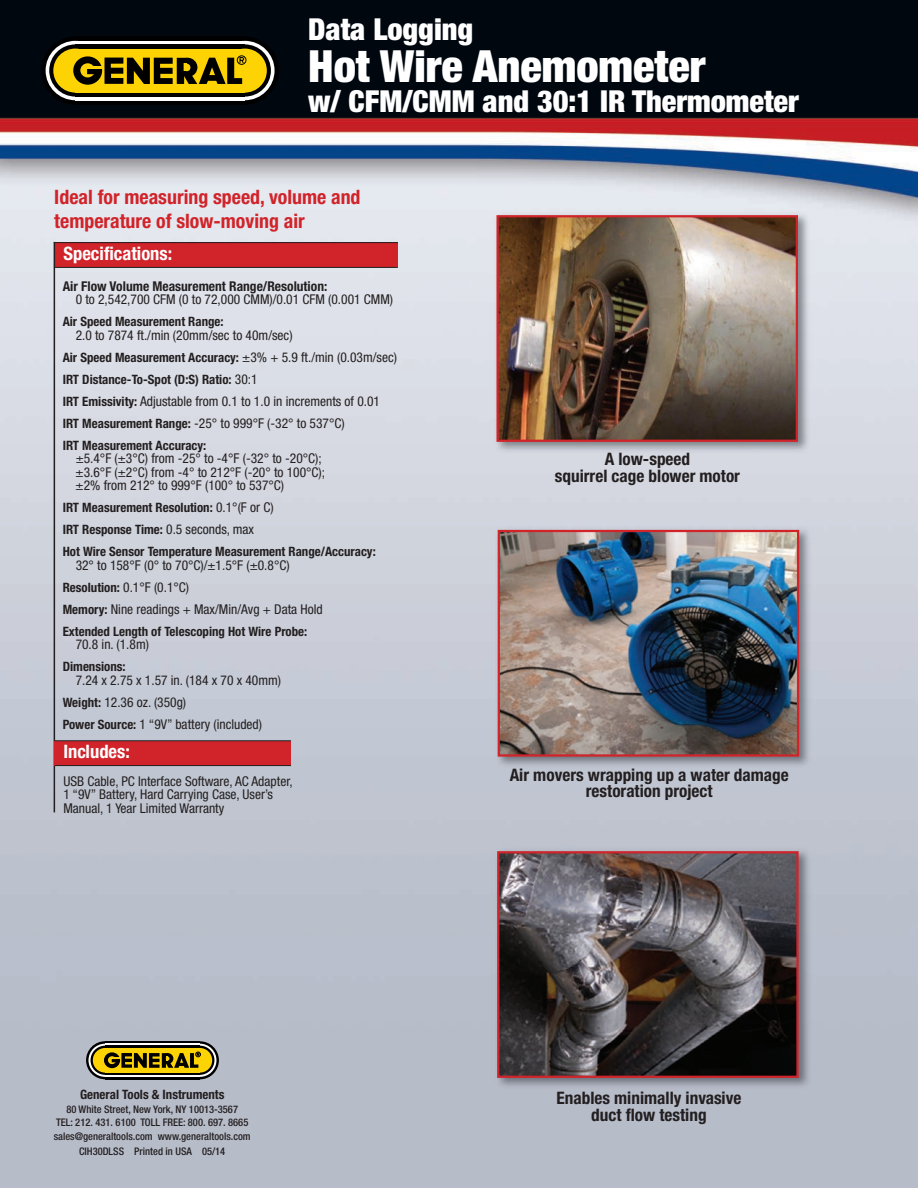
<style>
.page{position:relative;width:918px;height:1188px;background:#fff}
.page>*{position:absolute;margin:0;border:0;box-sizing:border-box;transform-origin:0 0}
.t1{font:900 condensed 44.4px "Helvetica Neue";color:#fff}
.t2{font:900 condensed 30.3px "Helvetica Neue";color:#fff}
.t3{font:700 condensed 19.8px/24px "Helvetica Neue";color:#d1232a}
.t4{font:700 condensed 18.6px "Helvetica Neue";color:#fff}
.t5{font:700 condensed 18.45px "Helvetica Neue";color:#fff}
.t6{font:700 condensed 17.25px/16.5px "Helvetica Neue";color:#231f20;text-align:center}
.t7{font:condensed 13.5px/22px "Helvetica Neue";color:#231f20}
.t8{font:700 condensed 13.5px "Helvetica Neue";color:#231f20}
.t9{font:700 condensed 12.9px/22px "Helvetica Neue";color:#231f20}
.t10{font:500 condensed 10.5px/13.5px "Helvetica Neue";color:#231f20;text-align:center}
.s1{font-weight:400;font-size:13.5px}
.s2{font-weight:700;font-size:12.9px}
</style>
<div class="page">
<img style="left:0;top:0;width:918px;height:1188px">
<div style="left:54px;top:242px;width:344px;height:25px;background:#d1232a"></div>
<hr style="left:54px;top:267px;width:344px;height:1px;background:#231f20">
<hr style="left:54px;top:242px;width:344px;height:1px;background:#231f20">
<hr style="left:54px;top:242px;width:1px;height:570px;background:#231f20">
<img style="left:491px;top:844px;width:324px;height:251px">
<img style="left:500px;top:854px;width:296px;height:221px">
<div style="left:497px;top:851px;width:302px;height:227px;border:2px solid #d1232a"></div>
<img style="left:490px;top:208px;width:324px;height:251px">
<img style="left:499px;top:218px;width:296px;height:221px">
<div style="left:496px;top:215px;width:302px;height:227px;border:2px solid #d1232a"></div>
<img style="left:492px;top:523px;width:324px;height:251px">
<img style="left:501px;top:533px;width:295px;height:221px">
<div style="left:498px;top:530px;width:301px;height:227px;border:2px solid #d1232a"></div>
<div style="left:41px;top:36px;width:68px;height:69px;background:#000001;border-radius:50%"></div>
<div style="left:211px;top:37px;width:68px;height:68px;background:#000001;border-radius:50%"></div>
<div style="left:75px;top:37px;width:170px;height:68px;background:#000001"></div>
<div style="left:46px;top:41px;width:59px;height:59px;background:#fff;border-radius:50%"></div>
<svg style="left:215px;top:41px;width:60px;height:59px"></svg>
<div style="left:75px;top:41px;width:170px;height:59px;background:#fff"></div>
<svg style="left:49px;top:44px;width:52px;height:53px"></svg>
<svg style="left:219px;top:44px;width:52px;height:53px"></svg>
<div style="left:75px;top:44px;width:170px;height:53px;background:#000001"></div>
<div style="left:53px;top:49px;width:44px;height:44px;background:#fed304;border-radius:50%"></div>
<div style="left:75px;top:49px;width:170px;height:44px;background:#fed304"></div>
<div style="left:223px;top:49px;width:44px;height:44px;background:#fed304;border-radius:50%"></div>
<div style="left:73px;top:56px;width:29px;height:29px;background:#000001;border-radius:50%"></div>
<div style="left:80px;top:63px;width:15px;height:14px;background:#fed304;border-radius:50%"></div>
<div style="left:237px;top:55px;width:9px;height:10px;border:1px solid #000001;border-radius:50%"></div>
<svg style="left:86px;top:57px;width:158px;height:27px"></svg>
<svg style="left:86px;top:1041px;width:38px;height:38px"></svg>
<svg style="left:181px;top:1041px;width:38px;height:38px"></svg>
<svg style="left:105px;top:1041px;width:95px;height:38px"></svg>
<svg style="left:89px;top:1044px;width:33px;height:33px"></svg>
<svg style="left:183px;top:1044px;width:33px;height:33px"></svg>
<svg style="left:105px;top:1044px;width:95px;height:33px"></svg>
<svg style="left:91px;top:1046px;width:29px;height:29px"></svg>
<svg style="left:185px;top:1046px;width:29px;height:29px"></svg>
<div style="left:105px;top:1046px;width:95px;height:29px;background:#000001"></div>
<div style="left:93px;top:1048px;width:24px;height:25px;background:#fed304;border-radius:50%"></div>
<div style="left:105px;top:1048px;width:95px;height:25px;background:#fed304"></div>
<div style="left:188px;top:1048px;width:24px;height:25px;background:#fed304;border-radius:50%"></div>
<svg style="left:104px;top:1052px;width:16px;height:16px"></svg>
<div style="left:108px;top:1056px;width:8px;height:8px;background:#fed304;border-radius:50%"></div>
<svg style="left:111px;top:1052px;width:90px;height:16px"></svg>
<div style="left:55px;top:741px;width:236px;height:24px;background:#d1232a"></div>
<hr style="left:55px;top:765px;width:236px;height:1px;background:#231f20">
<hr style="left:55px;top:740px;width:236px;height:1px;background:#231f20">
<h2 class="t2" style="left:308px;top:5px;width:167px">Data Logging</h2>
<h1 class="t1" style="left:308px;top:30px;width:399px">Hot Wire Anemometer</h1>
<h2 class="t2" style="left:308px;top:77px;width:492px">w/ CFM/CMM and 30:1 IR Thermometer</h2>
<h3 class="t3" style="left:54px;top:187px;width:308px">Ideal for measuring speed, volume and temperature of slow-moving air</h3>
<h3 class="t5" style="left:64px;top:247px;width:110px">Specifications:</h3>
<p class="t8" style="left:63px;top:275px;width:266px">Air Flow Volume Measurement Range/Resolution:</p>
<p class="t7" style="left:76px;top:290px;width:319px">0 to 2,542,700 CFM (0 to 72,000 CMM)/0.01 CFM (0.001 CMM)</p>
<p class="t9" style="left:63px;top:312px;width:162px">Air Speed Measurement Range:</p>
<p class="t7" style="left:76px;top:325px;width:218px">2.0 to 7874 ft./min (20mm/sec to 40m/sec)</p>
<p class="t9" style="left:63px;top:347px;width:336px">Air Speed Measurement Accuracy: <span class="s1">±3% + 5.9 ft./min (0.03m/sec)<br></span>IRT Distance-To-Spot (D:S) Ratio: <span class="s1">30:1</span></p>
<p class="t7" style="left:63px;top:391px;width:319px"><span class="s2">IRT Emissivity:</span> Adjustable from 0.1 to 1.0 in increments of 0.01<br><span class="s2">IRT Measurement Range:</span> -25° to 999°F (-32° to 537°C)</p>
<p class="t9" style="left:63px;top:435px;width:145px">IRT Measurement Accuracy:</p>
<p class="t7" style="left:76px;top:453px;width:251px;line-height:13.5px">±5.4°F (±3°C) from -25° to -4°F (-32° to -20°C); ±3.6°F (±2°C) from -4° to 212°F (-20° to 100°C); ±2% from 212° to 999°F (100° to 537°C)</p>
<p class="t9" style="left:63px;top:498px;width:315px">IRT Measurement Resolution: <span class="s1">0.1°(F or C)<br></span>IRT Response Time: <span class="s1">0.5 seconds, max<br></span>Hot Wire Sensor Temperature Measurement Range/Accuracy:</p>
<p class="t7" style="left:63px;top:555px;width:262px;text-indent:13px">32° to 158°F (0° to 70°C)/±1.5°F (±0.8°C)<br><span class="s2">Resolution:</span> 0.1°F (0.1°C)<br><span class="s2">Memory:</span> Nine readings + Max/Min/Avg + Data Hold</p>
<p class="t9" style="left:63px;top:621px;width:246px">Extended Length of Telescoping Hot Wire Probe:</p>
<p class="t7" style="left:76px;top:635px;width:75px">70.8 in. (1.8m)</p>
<p class="t9" style="left:63px;top:657px;width:64px">Dimensions:</p>
<p class="t7" style="left:63px;top:670px;width:220px;text-indent:13px">7.24 x 2.75 x 1.57 in. (184 x 70 x 40mm)<br><span class="s2">Weight:</span> 12.36 oz. (350g)<br><span class="s2">Power Source:</span> 1 “9V” battery (included)</p>
<h3 class="t4" style="left:63px;top:745px;width:68px">Includes:</h3>
<p class="t7" style="left:63px;top:776px;width:231px;line-height:13.5px">USB Cable, PC Interface Software, AC Adapter,<br>1 “9V” Battery, Hard Carrying Case, User’s<br>Manual, 1 Year Limited Warranty</p>
<p class="t9" style="left:80px;top:1085px;width:146px">General Tools &amp; Instruments</p>
<p class="t10" style="left:54px;top:1103px;width:199px">80 White Street, New York, NY 10013-3567<br>TEL: 212. 431. 6100 TOLL FREE: 800. 697. 8665 sales@generaltools.com www.generaltools.com</p>
<p class="t10" style="left:79px;top:1145px;width:148px">CIH30DLSS Printed in USA 05/14</p>
<p class="t6" style="left:555px;top:452px;width:187px">A low-speed<br>squirrel cage blower motor</p>
<p class="t6" style="left:510px;top:768px;width:281px">Air movers wrapping up a water damage restoration project</p>
<p class="t6" style="left:557px;top:1092px;width:186px">Enables minimally invasive duct flow testing</p>
</div>
